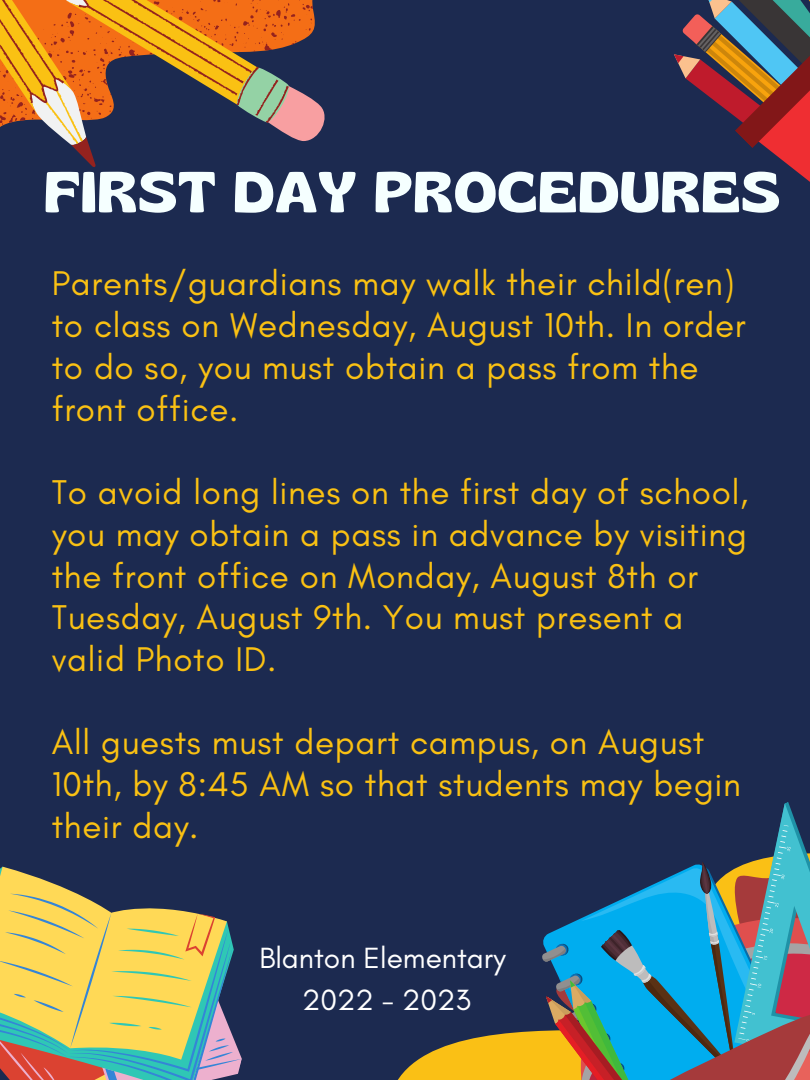
<style>
.page{position:relative;width:810px;height:1080px;background:#1c2a50}
.page>*{position:absolute;margin:0;border:0;box-sizing:border-box;transform-origin:0 0}
.t1{font:600 57.38px "Gliker";letter-spacing:.02em;color:#f5ffff}
.t2{font:34.94px/41.8px "Glacial Indifference";letter-spacing:.02em;color:#fac113}
.t3{font:29.81px/41.8px "Glacial Indifference";color:#fff;text-align:center}
</style>
<div class="page">
<svg style="left:397px;top:1032px;width:118px;height:48px;fill:#fac015"></svg>
<svg style="left:515px;top:1031px;width:8px;height:49px"></svg>
<svg style="left:523px;top:1031px;width:6px;height:49px"></svg>
<svg style="left:780px;top:803px;width:16px;height:20px"></svg>
<svg style="left:529px;top:823px;width:281px;height:257px"></svg>
<svg style="left:299px;top:0;width:26px;height:141px"></svg>
<svg style="left:0;top:0;width:297px;height:167px"></svg>
<svg style="left:0;top:868px;width:237px;height:212px;fill:#ffd956"></svg>
<svg style="left:674px;top:0;width:136px;height:182px"></svg>
<h1 class="t1" style="left:44px;top:154px;width:737px">FIRST DAY PROCEDURES</h1>
<p class="t2" style="left:52px;top:262px;width:695px">Parents/guardians may walk their child(ren) to class on Wednesday, August 10th. In order to do so, you must obtain a pass from the front office.</p>
<p class="t2" style="left:52px;top:471px;width:698px">To avoid long lines on the first day of school, you may obtain a pass in advance by visiting the front office on Monday, August 8th or Tuesday, August 9th. You must present a valid Photo ID.</p>
<p class="t2" style="left:52px;top:721px;width:691px">All guests must depart campus, on August<br>10th, by 8:45 AM so that students may begin their day.</p>
<p class="t3" style="left:259px;top:937px;width:248px">Blanton Elementary<br>2022 - 2023</p>
</div>
